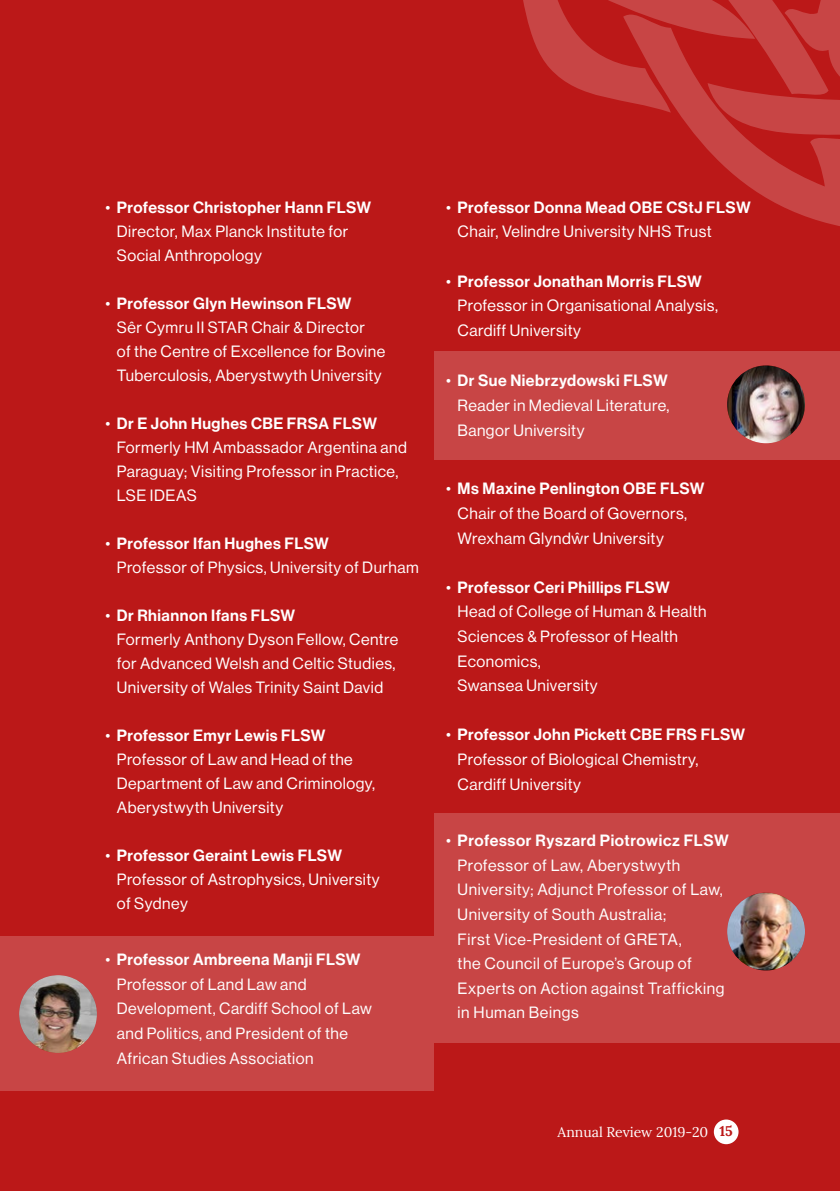
<style>
.page{position:relative;width:840px;height:1191px;background:#fff}
.page>*{position:absolute;margin:0;border:0;box-sizing:border-box;transform-origin:0 0}
.Fellows_Bulleted_Lis{font:16px/24.6px "N Haas Grotesk DS Pro 55 Rg";letter-spacing:.03em;color:#fff}
.t1{font:16px "N Haas Grotesk DS Pro 65 Md";letter-spacing:.03em;color:#fff}
.Meta_Data{font:14px "Lora";color:#fff}
.s1{font-family:"N Haas Grotesk DS Pro 55 Rg"}
.s2{font-family:"N Haas Grotesk DS Pro 65 Md"}
.s3{font-weight:700;color:#bb1818}
</style>
<div class="page">
<div style="left:0;top:0;width:839px;height:1191px;background:#bb1818"></div>
<div style="left:434px;top:351px;width:405px;height:109px;background:#c84545"></div>
<img style="left:726px;top:365px;width:78px;height:78px;border-radius:39px">
<div style="left:0;top:935px;width:433px;height:155px;background:#c84545"></div>
<img style="left:19px;top:975px;width:78px;height:78px;border-radius:39px">
<svg style="left:523px;top:0;width:316px;height:226px"></svg>
<div style="left:434px;top:814px;width:405px;height:229px;background:#c84545"></div>
<img style="left:726px;top:892px;width:78px;height:78px;border-radius:39px">
<div style="left:713px;top:1119px;width:25px;height:25px;background:#fff;border-radius:50%"></div>
<p class="t1" style="left:105px;top:198px;width:267px"><span class="s1">•</span> Professor Christopher Hann FLSW</p>
<p class="Fellows_Bulleted_Lis" style="left:117px;top:219px;width:233px;line-height:24px">Director, Max Planck Institute for<br>Social Anthropology</p>
<p class="t1" style="left:105px;top:294px;width:247px"><span class="s1">•</span> Professor Glyn Hewinson FLSW</p>
<p class="Fellows_Bulleted_Lis" style="left:117px;top:315px;width:270px;line-height:24px">Sêr Cymru II STAR Chair &amp; Director<br>of the Centre of Excellence for Bovine<br>Tuberculosis, Aberystwyth University</p>
<p class="Fellows_Bulleted_Lis" style="left:117px;top:411px;width:291px;line-height:24px;text-indent:-11px">• <span class="s2">Dr E John Hughes CBE FRSA FLSW<br></span>Formerly HM Ambassador Argentina and<br>Paraguay; Visiting Professor in Practice,<br>LSE IDEAS</p>
<p class="Fellows_Bulleted_Lis" style="left:117px;top:531px;width:303px;line-height:24px;text-indent:-11px">• <span class="s2">Professor Ifan Hughes FLSW<br></span>Professor of Physics, University of Durham</p>
<p class="Fellows_Bulleted_Lis" style="left:117px;top:603px;width:283px;line-height:24px;text-indent:-11px">• <span class="s2">Dr Rhiannon Ifans FLSW<br></span>Formerly Anthony Dyson Fellow, Centre for Advanced Welsh and Celtic Studies, University of Wales Trinity Saint David</p>
<p class="Fellows_Bulleted_Lis" style="left:117px;top:723px;width:260px;line-height:24px;text-indent:-11px">• <span class="s2">Professor Emyr Lewis FLSW<br></span>Professor of Law and Head of the<br>Department of Law and Criminology,<br>Aberystwyth University</p>
<p class="Fellows_Bulleted_Lis" style="left:117px;top:843px;width:264px;line-height:24px;text-indent:-11px">• <span class="s2">Professor Geraint Lewis FLSW<br></span>Professor of Astrophysics, University of Sydney</p>
<p class="Fellows_Bulleted_Lis" style="left:117px;top:947px;width:256px;text-indent:-11px">• <span class="s2">Professor Ambreena Manji FLSW<br></span>Professor of Land Law and<br>Development, Cardiff School of Law and Politics, and President of the<br>African Studies Association</p>
<p class="Fellows_Bulleted_Lis" style="left:457px;top:195px;width:294px;text-indent:-11px">• <span class="s2">Professor Donna Mead OBE CStJ FLSW<br></span>Chair, Velindre University NHS Trust</p>
<p class="Fellows_Bulleted_Lis" style="left:457px;top:269px;width:262px;text-indent:-11px">• <span class="s2">Professor Jonathan Morris FLSW<br></span>Professor in Organisational Analysis,<br>Cardiff University</p>
<p class="Fellows_Bulleted_Lis" style="left:457px;top:369px;width:213px;text-align:justify;text-indent:-11px">• <span class="s2">Dr Sue Niebrzydowski FLSW </span>Reader in Medieval Literature, Bangor University</p>
<p class="Fellows_Bulleted_Lis" style="left:457px;top:476px;width:248px;text-indent:-11px">• <span class="s2">Ms Maxine Penlington OBE FLSW<br></span>Chair of the Board of Governors,<br>Wrexham Glyndŵr University</p>
<p class="Fellows_Bulleted_Lis" style="left:457px;top:575px;width:250px;text-indent:-11px">• <span class="s2">Professor Ceri Phillips FLSW<br></span>Head of College of Human &amp; Health<br>Sciences &amp; Professor of Health<br>Economics,<br>Swansea University</p>
<p class="Fellows_Bulleted_Lis" style="left:457px;top:722px;width:289px;text-indent:-11px">• <span class="s2">Professor John Pickett CBE FRS FLSW<br></span>Professor of Biological Chemistry,<br>Cardiff University</p>
<p class="Fellows_Bulleted_Lis" style="left:457px;top:828px;width:272px;text-indent:-11px">• <span class="s2">Professor Ryszard Piotrowicz FLSW<br></span>Professor of Law, Aberystwyth<br>University; Adjunct Professor of Law,<br>University of South Australia;<br>First Vice-President of GRETA,<br>the Council of Europe’s Group of<br>Experts on Action against Trafficking in Human Beings</p>
<p class="Meta_Data" style="left:557px;top:1121px;width:176px">Annual Review 2019-20 <span class="s3">15</span></p>
</div>
